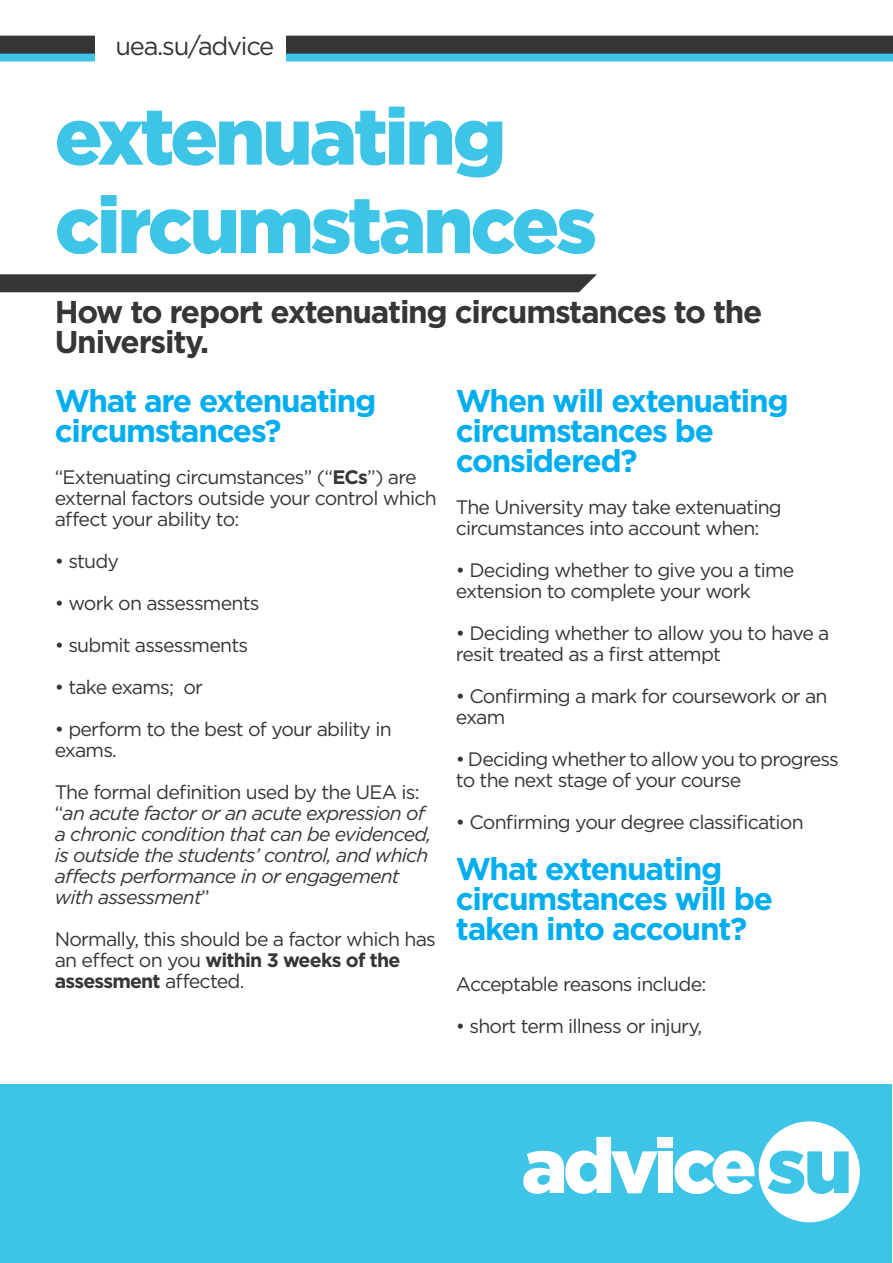
<style>
.page{position:relative;width:893px;height:1263px;background:#fff}
.page>*{position:absolute;margin:0;border:0;box-sizing:border-box;transform-origin:0 0}
.t1{font:900 79.5px "Gotham";letter-spacing:-.04em;color:#3dc4e7}
.t2{font:700 31.5px "Gotham";letter-spacing:-.04em;color:#00aeef}
.t3{font:700 31.5px/30px "Gotham";letter-spacing:-.04em;color:#353635}
.t4{font:25.5px "Gotham";letter-spacing:-.05em;color:#353635}
.t5{font:19.5px/21px "Gotham";letter-spacing:-.04em;color:#353635}
.t6{font:italic 19.5px "Gotham";letter-spacing:-.04em;color:#353635}
.s1{font-weight:700}
.s2{font-style:normal}
</style>
<div class="page">
<div style="left:0;top:53px;width:893px;height:9px;background:#3dc4e7"></div>
<div style="left:0;top:36px;width:893px;height:18px;background:#353635"></div>
<div style="left:96px;top:28px;width:190px;height:44px;background:#fff"></div>
<div style="left:0;top:1084px;width:892px;height:179px;background:#3dc4e7"></div>
<svg style="left:523px;top:1137px;width:135px;height:57px"></svg>
<div style="left:658px;top:1151px;width:15px;height:42px;background:#fff"></div>
<div style="left:658px;top:1137px;width:15px;height:10px;background:#fff"></div>
<svg style="left:674px;top:1121px;width:186px;height:101px"></svg>
<svg style="left:0;top:274px;width:597px;height:18px;background:#3b3c3b"></svg>
<p class="t4" style="left:116px;top:30px;width:160px">uea.su/advice</p>
<p class="t1" style="left:55px;top:82px;width:453px">extenuating</p>
<p class="t1" style="left:55px;top:170px;width:544px">circumstances</p>
<p class="t3" style="left:55px;top:296px;width:709px">How to report extenuating circumstances to the<br>University.</p>
<p class="t2" style="left:55px;top:380px;width:323px">What are extenuating</p>
<p class="t2" style="left:55px;top:410px;width:228px">circumstances?</p>
<p class="t5" style="left:55px;top:466px;width:363px">“Extenuating circumstances” (“<span class="s1">ECs</span>”) are</p>
<p class="t5" style="left:55px;top:487px;width:384px">external factors outside your control which</p>
<p class="t5" style="left:55px;top:508px;width:186px">affect your ability to:</p>
<p class="t5" style="left:55px;top:550px;width:66px">• study</p>
<p class="t5" style="left:55px;top:592px;width:206px">• work on assessments</p>
<p class="t5" style="left:55px;top:634px;width:195px">• submit assessments</p>
<p class="t5" style="left:55px;top:676px;width:150px">• take exams; or</p>
<p class="t5" style="left:55px;top:718px;width:338px">• perform to the best of your ability in exams.</p>
<p class="t5" style="left:55px;top:781px;width:367px">The formal definition used by the UEA is:</p>
<p class="t6" style="left:55px;top:801px;width:372px"><span class="s2">“</span>an acute factor or an acute expression of</p>
<p class="t6" style="left:55px;top:822px;width:378px">a chronic condition that can be evidenced,</p>
<p class="t6" style="left:55px;top:843px;width:375px">is outside the students’ control, and which</p>
<p class="t6" style="left:55px;top:864px;width:347px">affects performance in or engagement</p>
<p class="t6" style="left:55px;top:885px;width:157px">with assessment<span class="s2">”</span></p>
<p class="t5" style="left:55px;top:928px;width:383px">Normally, this should be a factor which has an effect on you <span class="s1">within 3 weeks of the assessment</span> affected.</p>
<p class="t2" style="left:456px;top:380px;width:334px">When will extenuating</p>
<p class="t2" style="left:456px;top:410px;width:260px">circumstances be</p>
<p class="t2" style="left:456px;top:440px;width:183px">considered?</p>
<p class="t5" style="left:456px;top:496px;width:327px">The University may take extenuating</p>
<p class="t5" style="left:456px;top:517px;width:305px">circumstances into account when:</p>
<p class="t5" style="left:456px;top:559px;width:340px">• Deciding whether to give you a time</p>
<p class="t5" style="left:456px;top:580px;width:296px">extension to complete your work</p>
<p class="t5" style="left:456px;top:622px;width:375px">• Deciding whether to allow you to have a</p>
<p class="t5" style="left:456px;top:643px;width:267px">resit treated as a first attempt</p>
<p class="t5" style="left:456px;top:685px;width:373px">• Confirming a mark for coursework or an</p>
<p class="t5" style="left:456px;top:706px;width:51px">exam</p>
<p class="t5" style="left:456px;top:748px;width:385px">• Deciding whether to allow you to progress</p>
<p class="t5" style="left:456px;top:769px;width:287px">to the next stage of your course</p>
<p class="t5" style="left:456px;top:811px;width:349px">• Confirming your degree classification</p>
<p class="t2" style="left:456px;top:848px;width:268px">What extenuating</p>
<p class="t2" style="left:456px;top:878px;width:319px">circumstances will be</p>
<p class="t2" style="left:456px;top:908px;width:293px">taken into account?</p>
<p class="t5" style="left:456px;top:973px;width:252px">Acceptable reasons include:</p>
<p class="t5" style="left:456px;top:1015px;width:248px">• short term illness or injury,</p>
</div>
